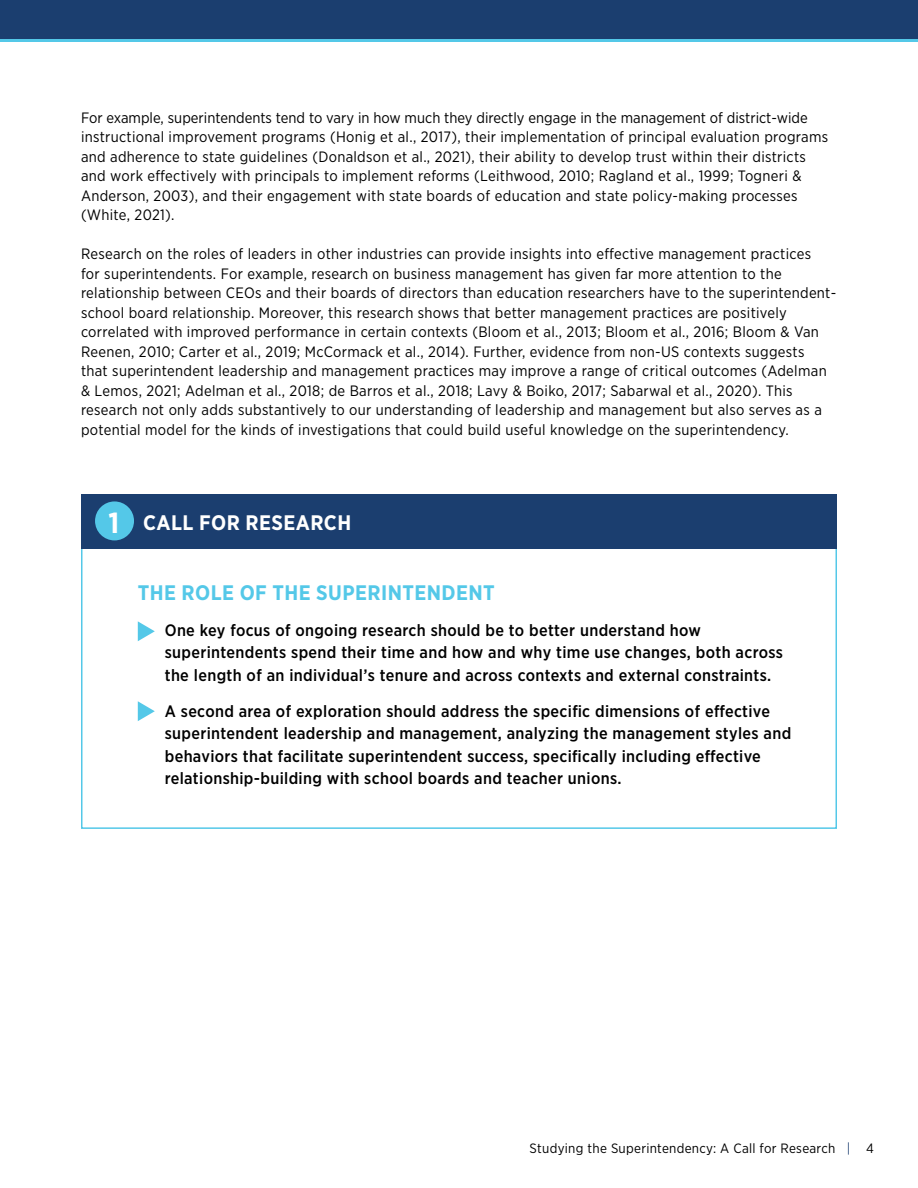
<style>
.page{position:relative;width:918px;height:1188px;background:#fff}
.page>*{position:absolute;margin:0;border:0;box-sizing:border-box;transform-origin:0 0}
.t1{font:700 21px "Gotham Narrow";letter-spacing:.02em;color:#54c8e8}
.t2{font:700 21px "Gotham Narrow";letter-spacing:.02em;color:#fff}
.t3{font:500 16.5px/22.5px "Gotham Narrow";letter-spacing:.02em;color:#000}
.t4{font:15px/19.5px "Gotham Narrow";letter-spacing:.02em;color:#000}
.t5{font:13.5px "Gotham Narrow";letter-spacing:.02em;color:#000}
.s1{font-size:28.95px}
.s2{color:#1b3e6f}
</style>
<div class="page">
<div style="left:0;top:0;width:918px;height:41px;background:#1b3e6f"></div>
<hr style="left:0;top:39px;width:918px;height:3px;background:#54c8e8">
<div style="left:81px;top:494px;width:756px;height:55px;background:#1b3e6f"></div>
<div style="left:95px;top:501px;width:39px;height:39px;background:#54c8e8;border-radius:50%"></div>
<svg style="left:138px;top:621px;width:17px;height:20px"></svg>
<svg style="left:138px;top:701px;width:17px;height:20px"></svg>
<p class="t4" style="left:81px;top:107px;width:749px">For example, superintendents tend to vary in how much they directly engage in the management of district-wide instructional improvement programs (Honig et al., 2017), their implementation of principal evaluation programs and adherence to state guidelines (Donaldson et al., 2021), their ability to develop trust within their districts and work effectively with principals to implement reforms (Leithwood, 2010; Ragland et al., 1999; Togneri &amp; Anderson, 2003), and their engagement with state boards of education and state policy-making processes (White, 2021).</p>
<p class="t4" style="left:81px;top:244px;width:757px">Research on the roles of leaders in other industries can provide insights into effective management practices<br>for superintendents. For example, research on business management has given far more attention to the relationship between CEOs and their boards of directors than education researchers have to the superintendent&shy;school board relationship. Moreover, this research shows that better management practices are positively correlated with improved performance in certain contexts (Bloom et al., 2013; Bloom et al., 2016; Bloom &amp; Van Reenen, 2010; Carter et al., 2019; McCormack et al., 2014). Further, evidence from non-US contexts suggests<br>that superintendent leadership and management practices may improve a range of critical outcomes (Adelman &amp; Lemos, 2021; Adelman et al., 2018; de Barros et al., 2018; Lavy &amp; Boiko, 2017; Sabarwal et al., 2020). This research not only adds substantively to our understanding of leadership and management but also serves as a potential model for the kinds of investigations that could build useful knowledge on the superintendency.</p>
<h1 class="t2" style="left:108px;top:509px;width:244px"><span class="s1">1</span> CALL FOR RESEARCH</h1>
<h1 class="t1" style="left:138px;top:579px;width:359px">THE ROLE OF THE SUPERINTENDENT</h1>
<p class="t3" style="left:165px;top:619px;width:620px">One key focus of ongoing research should be to better understand how superintendents spend their time and how and why time use changes, both across the length of an individual’s tenure and across contexts and external constraints.</p>
<p class="t3" style="left:165px;top:700px;width:628px">A second area of exploration should address the specific dimensions of effective superintendent leadership and management, analyzing the management styles and behaviors that facilitate superintendent success, specifically including effective relationship-building with school boards and teacher unions.</p>
<p class="t5" style="left:530px;top:1140px;width:346px">Studying the Superintendency: A Call for Research <span class="s2">|</span> 4</p>
</div>
